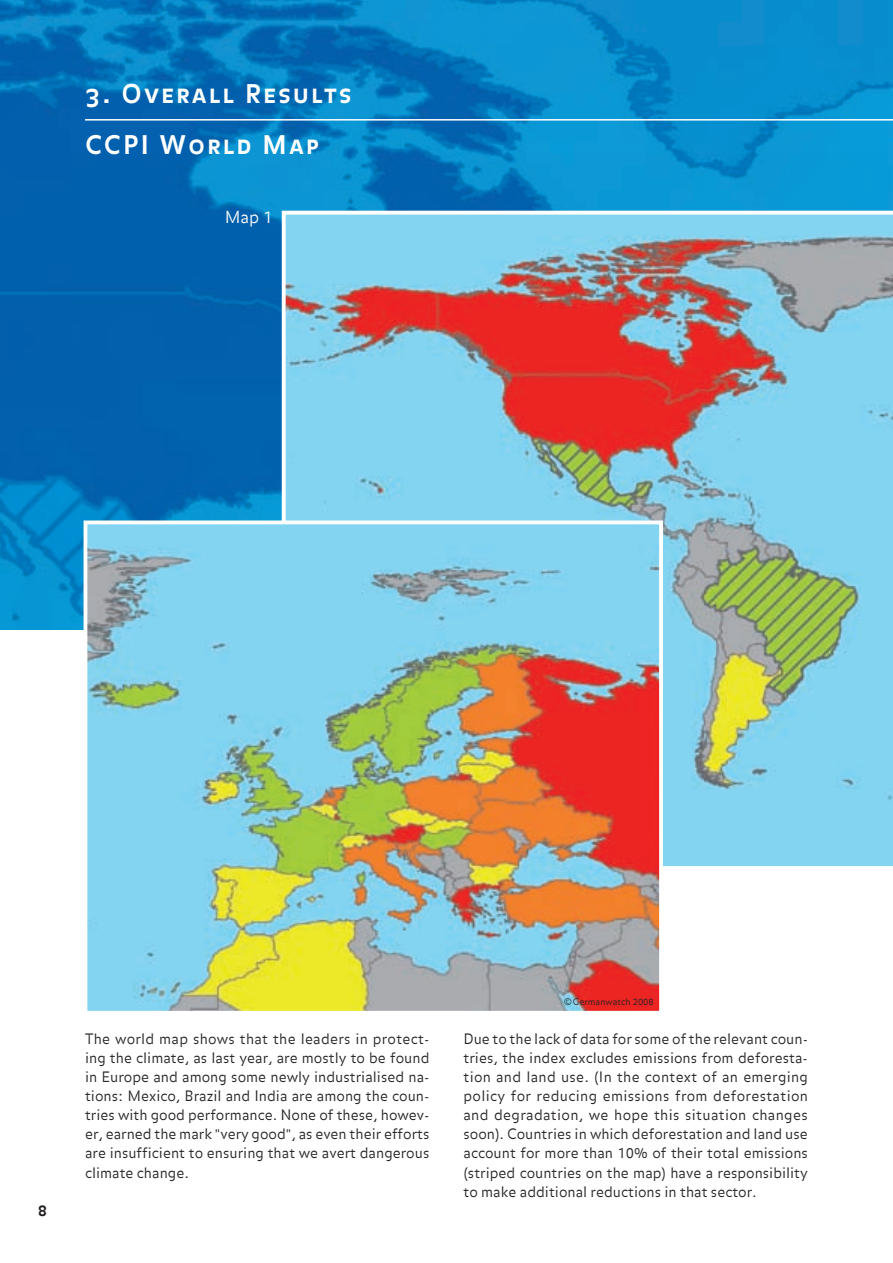
<style>
.page{position:relative;width:893px;height:1263px;background:#fff}
.page>*{position:absolute;margin:0;border:0;box-sizing:border-box;transform-origin:0 0}
.t1{font:25.5px/51px "Balance Bold Caps";letter-spacing:.1em;color:#fff}
.t2{font:300 16.5px "Balance";color:#fff}
.t3{font:700 15px "Balance";color:#231f20}
.t4{font:300 14.25px/19.2px "Balance";color:#231f20;text-align:justify}
.t5{font:300 9px "Balance";color:#231f20}
</style>
<div class="page">
<img style="left:0;top:0;width:893px;height:629px">
<svg style="left:282px;top:211px;width:611px;height:656px"></svg>
<img style="left:89px;top:525px;width:569px;height:485px">
<div style="left:84px;top:520px;width:579px;height:495px;border:4px solid #fff"></div>
<hr style="left:85px;top:119px;width:808px;height:2px;background:#fff">
<h1 class="t1" style="left:85px;top:70px;width:268px">3. Overall Results<br>CCPI World Map</h1>
<p class="t2" style="left:225px;top:207px;width:49px">Map 1</p>
<p class="t3" style="left:38px;top:1201px;width:10px">8</p>
<p class="t5" style="left:564px;top:997px;width:92px">©Germanwatch 2008</p>
<p class="t4" style="left:85px;top:1030px;width:346px">The world map shows that the leaders in protect&shy;ing the climate, as last year, are mostly to be found in Europe and among some newly industrialised na&shy;tions: Mexico, Brazil and India are among the coun&shy;tries with good performance. None of these, howev&shy;er, earned the mark "very good", as even their efforts are insufficient to ensuring that we avert dangerous climate change.</p>
<p class="t4" style="left:463px;top:1030px;width:346px">Due to the lack of data for some of the relevant coun&shy;tries, the index excludes emissions from deforesta&shy;tion and land use. (In the context of an emerging policy for reducing emissions from deforestation and degradation, we hope this situation changes soon). Countries in which deforestation and land use account for more than 10% of their total emissions (striped countries on the map) have a responsibility to make additional reductions in that sector.</p>
</div>
